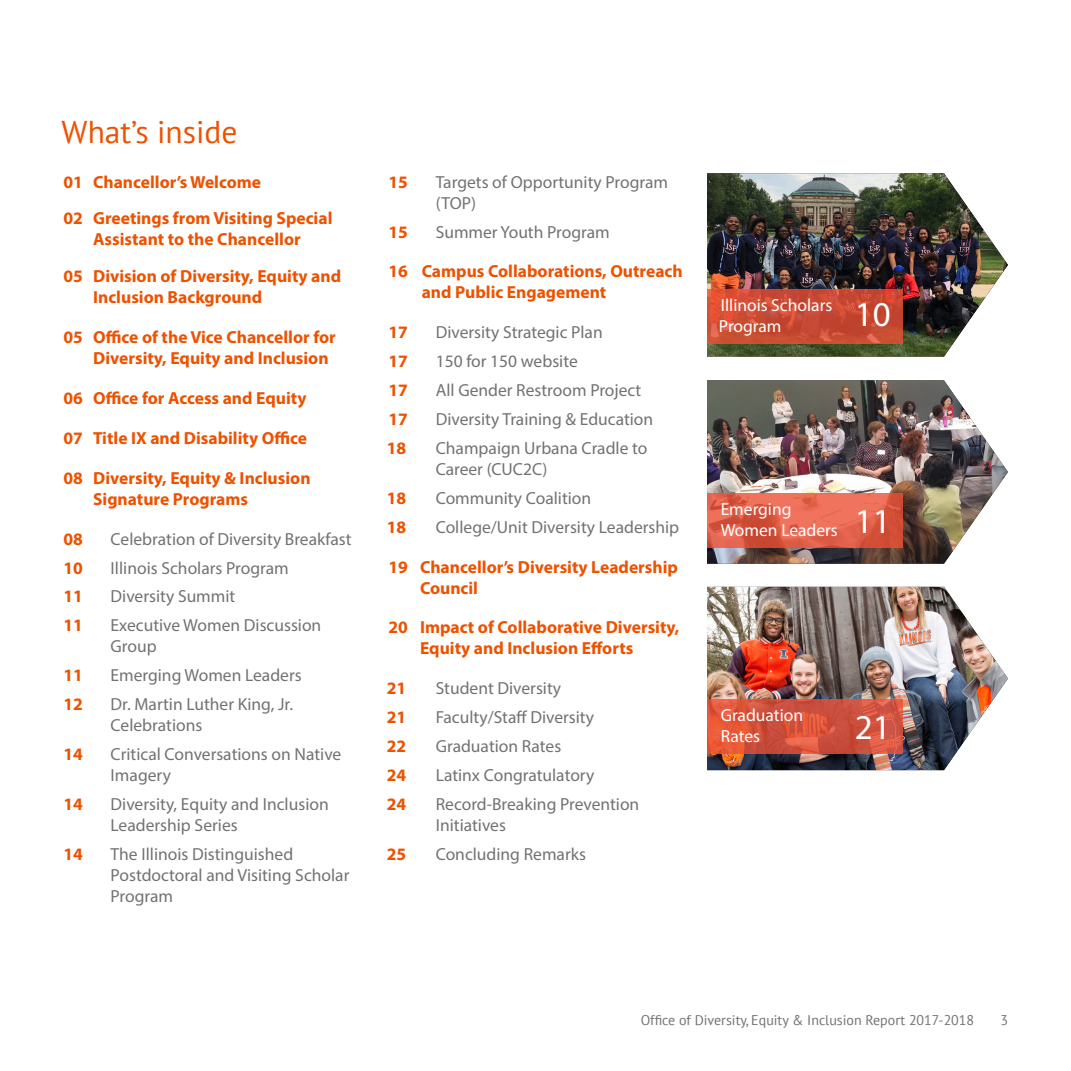
<style>
.page{position:relative;width:1071px;height:1071px;background:#fff}
.page>*{position:absolute;margin:0;border:0;box-sizing:border-box;transform-origin:0 0}
.t1{font:35px "Myriad Pro";color:#fff}
.t2{font:31.5px "PT Sans";color:#ed5200}
.t3{font:17.5px "Myriad Pro";color:#717271}
.t4{font:700 17.5px "Myriad Pro";color:#ed5200}
.t5{font:17.5px/21px "Myriad Pro";color:#fff}
.t6{font:14px "PT Sans";color:#717271}
</style>
<div class="page">
<img style="left:707px;top:173px;width:301px;height:184px">
<img style="left:707px;top:380px;width:301px;height:184px">
<svg style="left:707px;top:289px;width:195px;height:55px;background:#cb4c34"></svg>
<svg style="left:707px;top:493px;width:195px;height:54px;background:#e1614b"></svg>
<img style="left:707px;top:587px;width:301px;height:183px">
<svg style="left:707px;top:699px;width:195px;height:55px;background:#d5533d"></svg>
<p class="t2" style="left:62px;top:111px;width:177px">What’s inside</p>
<p class="t4" style="left:63px;top:170px;width:199px">01 Chancellor’s Welcome</p>
<p class="t4" style="left:63px;top:207px;width:271px">02 Greetings from Visiting Special</p>
<p class="t4" style="left:93px;top:228px;width:209px">Assistant to the Chancellor</p>
<p class="t4" style="left:63px;top:265px;width:279px">05 Division of Diversity, Equity and</p>
<p class="t4" style="left:93px;top:286px;width:171px">Inclusion Background</p>
<p class="t4" style="left:63px;top:326px;width:274px">05 Office of the Vice Chancellor for</p>
<p class="t4" style="left:93px;top:347px;width:237px">Diversity, Equity and Inclusion</p>
<p class="t4" style="left:63px;top:387px;width:245px">06 Office for Access and Equity</p>
<p class="t4" style="left:63px;top:427px;width:245px">07 Title IX and Disability Office</p>
<p class="t4" style="left:63px;top:466px;width:249px">08 Diversity, Equity &amp; Inclusion</p>
<p class="t4" style="left:93px;top:487px;width:156px">Signature Programs</p>
<p class="t4" style="left:63px;top:527px;width:21px">08</p>
<p class="t3" style="left:111px;top:528px;width:243px">Celebration of Diversity Breakfast</p>
<p class="t4" style="left:63px;top:556px;width:21px">10</p>
<p class="t3" style="left:111px;top:557px;width:180px">Illinois Scholars Program</p>
<p class="t4" style="left:63px;top:585px;width:21px">11</p>
<p class="t3" style="left:111px;top:586px;width:126px">Diversity Summit</p>
<p class="t4" style="left:63px;top:614px;width:21px">11</p>
<p class="t3" style="left:111px;top:615px;width:212px">Executive Women Discussion</p>
<p class="t3" style="left:111px;top:636px;width:48px">Group</p>
<p class="t4" style="left:63px;top:664px;width:21px">11</p>
<p class="t3" style="left:111px;top:665px;width:193px">Emerging Women Leaders</p>
<p class="t4" style="left:63px;top:693px;width:21px">12</p>
<p class="t3" style="left:111px;top:693px;width:184px">Dr. Martin Luther King, Jr.</p>
<p class="t3" style="left:111px;top:714px;width:93px">Celebrations</p>
<p class="t4" style="left:63px;top:743px;width:21px">14</p>
<p class="t3" style="left:111px;top:743px;width:232px">Critical Conversations on Native</p>
<p class="t3" style="left:111px;top:764px;width:62px">Imagery</p>
<p class="t4" style="left:63px;top:793px;width:21px">14</p>
<p class="t3" style="left:111px;top:793px;width:220px">Diversity, Equity and Inclusion</p>
<p class="t3" style="left:111px;top:814px;width:129px">Leadership Series</p>
<p class="t4" style="left:63px;top:842px;width:21px">14</p>
<p class="t3" style="left:111px;top:843px;width:184px">The Illinois Distinguished</p>
<p class="t3" style="left:111px;top:864px;width:240px">Postdoctoral and Visiting Scholar</p>
<p class="t3" style="left:111px;top:885px;width:64px">Program</p>
<p class="t4" style="left:388px;top:170px;width:21px">15</p>
<p class="t3" style="left:436px;top:171px;width:234px">Targets of Opportunity Program</p>
<p class="t3" style="left:436px;top:192px;width:42px">(TOP)</p>
<p class="t4" style="left:388px;top:220px;width:21px">15</p>
<p class="t3" style="left:436px;top:221px;width:175px">Summer Youth Program</p>
<p class="t4" style="left:388px;top:260px;width:296px">16 Campus Collaborations, Outreach</p>
<p class="t4" style="left:422px;top:281px;width:186px">and Public Engagement</p>
<p class="t4" style="left:388px;top:321px;width:21px">17</p>
<p class="t3" style="left:436px;top:322px;width:169px">Diversity Strategic Plan</p>
<p class="t4" style="left:388px;top:350px;width:21px">17</p>
<p class="t3" style="left:436px;top:351px;width:144px">150 for 150 website</p>
<p class="t4" style="left:388px;top:379px;width:21px">17</p>
<p class="t3" style="left:436px;top:379px;width:207px">All Gender Restroom Project</p>
<p class="t4" style="left:388px;top:408px;width:21px">17</p>
<p class="t3" style="left:436px;top:408px;width:219px">Diversity Training &amp; Education</p>
<p class="t4" style="left:387px;top:437px;width:21px">18</p>
<p class="t3" style="left:436px;top:437px;width:213px">Champaign Urbana Cradle to</p>
<p class="t3" style="left:436px;top:458px;width:113px">Career (CUC2C)</p>
<p class="t4" style="left:387px;top:486px;width:21px">18</p>
<p class="t3" style="left:436px;top:487px;width:157px">Community Coalition</p>
<p class="t4" style="left:387px;top:515px;width:21px">18</p>
<p class="t3" style="left:436px;top:516px;width:245px">College/Unit Diversity Leadership</p>
<p class="t4" style="left:388px;top:555px;width:291px">19 Chancellor’s Diversity Leadership</p>
<p class="t4" style="left:420px;top:576px;width:60px">Council</p>
<p class="t4" style="left:388px;top:616px;width:292px">20 Impact of Collaborative Diversity,</p>
<p class="t4" style="left:420px;top:637px;width:215px">Equity and Inclusion Efforts</p>
<p class="t4" style="left:387px;top:677px;width:21px">21</p>
<p class="t3" style="left:436px;top:678px;width:127px">Student Diversity</p>
<p class="t4" style="left:387px;top:706px;width:21px">21</p>
<p class="t3" style="left:436px;top:707px;width:160px">Faculty/Staff Diversity</p>
<p class="t4" style="left:387px;top:735px;width:21px">22</p>
<p class="t3" style="left:436px;top:735px;width:127px">Graduation Rates</p>
<p class="t4" style="left:387px;top:764px;width:21px">24</p>
<p class="t3" style="left:436px;top:764px;width:160px">Latinx Congratulatory</p>
<p class="t4" style="left:387px;top:793px;width:21px">24</p>
<p class="t3" style="left:436px;top:793px;width:205px">Record-Breaking Prevention</p>
<p class="t3" style="left:436px;top:814px;width:72px">Initiatives</p>
<p class="t4" style="left:387px;top:842px;width:21px">25</p>
<p class="t3" style="left:436px;top:843px;width:152px">Concluding Remarks</p>
<p class="t5" style="left:719px;top:294px;width:115px">Illinois Scholars<br>Program</p>
<p class="t1" style="left:855px;top:292px;width:37px">10</p>
<p class="t5" style="left:721px;top:498px;width:72px">Emerging</p>
<p class="t5" style="left:721px;top:519px;width:119px">Women Leaders</p>
<p class="t1" style="left:855px;top:499px;width:37px">11</p>
<p class="t5" style="left:721px;top:705px;width:84px">Graduation</p>
<p class="t5" style="left:721px;top:726px;width:41px">Rates</p>
<p class="t1" style="left:855px;top:706px;width:37px">21</p>
<p class="t6" style="left:641px;top:1011px;width:335px">Office of Diversity, Equity &amp; Inclusion Report 2017-2018</p>
<p class="t6" style="left:1000px;top:1011px;width:9px">3</p>
</div>
